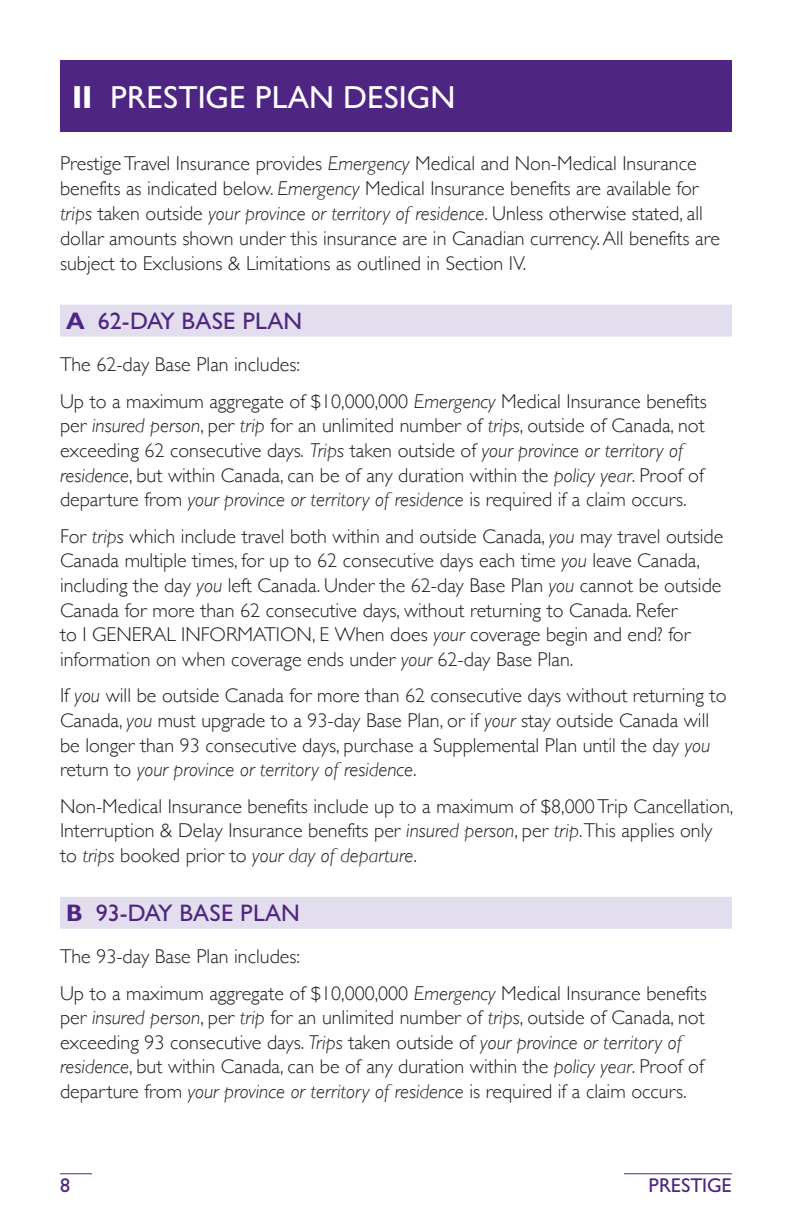
<style>
.page{position:relative;width:792px;height:1224px;background:#fff}
.page>*{position:absolute;margin:0;border:0;box-sizing:border-box;transform-origin:0 0}
.t1{font:500 32px "Gill Sans Nova";color:#fff}
.t2{font:500 24px "Gill Sans Nova";color:#4e2582}
.t3{font:300 20px/24.6px "Gill Sans";color:#231f20}
.t4{font:500 20px "Gill Sans Nova";letter-spacing:-.01em;color:#4e2582}
.s1{font-weight:700}
.s2{font-style:italic}
</style>
<div class="page">
<hr style="left:60px;top:1173px;width:32px;height:1px;background:#4e2582">
<hr style="left:624px;top:1173px;width:108px;height:1px;background:#4e2582">
<div style="left:60px;top:305px;width:672px;height:32px;background:#e3deed"></div>
<div style="left:60px;top:897px;width:672px;height:32px;background:#e3deed"></div>
<div style="left:60px;top:60px;width:672px;height:72px;background:#4e2582"></div>
<h1 class="t1" style="left:72px;top:77px;width:385px"><span class="s1">II</span> PRESTIGE PLAN DESIGN</h1>
<p class="t3" style="left:60px;top:150px;width:662px">Prestige Travel Insurance provides <span class="s2">Emergency</span> Medical and Non-Medical Insurance benefits as indicated below. <span class="s2">Emergency</span> Medical Insurance benefits are available for <span class="s2">trips</span> taken outside <span class="s2">your province or territory of residence</span>. Unless otherwise stated, all dollar amounts shown under this insurance are in Canadian currency. All benefits are subject to Exclusions &amp; Limitations as outlined in Section IV.</p>
<p class="t2" style="left:66px;top:306px;width:238px"><span class="s1">A</span> 62-DAY BASE PLAN</p>
<p class="t3" style="left:60px;top:345px;width:648px;line-height:36.6px">The 62-day Base Plan includes:<br>Up to a maximum aggregate of $10,000,000 <span class="s2">Emergency</span> Medical Insurance benefits</p>
<p class="t3" style="left:60px;top:413px;width:646px">per <span class="s2">insured person</span>, per <span class="s2">trip</span> for an unlimited number of <span class="s2">trips</span>, outside of Canada, not exceeding 62 consecutive days<span class="s2">. Trips</span> taken outside of <span class="s2">your province or territory of residence</span>, but within Canada, can be of any duration within the <span class="s2">policy year</span>. Proof of departure from <span class="s2">your province or territory of residence</span> is required if a claim occurs.</p>
<p class="t3" style="left:60px;top:523px;width:665px">For <span class="s2">trips</span> which include travel both within and outside Canada, <span class="s2">you</span> may travel outside Canada multiple times, for up to 62 consecutive days each time <span class="s2">you</span> leave Canada, including the day <span class="s2">you</span> left Canada. Under the 62-day Base Plan <span class="s2">you</span> cannot be outside Canada for more than 62 consecutive days, without returning to Canada. Refer<br>to I GENERAL INFORMATION, E When does <span class="s2">your</span> coverage begin and end? for information on when coverage ends under <span class="s2">your</span> 62-day Base Plan.</p>
<p class="t3" style="left:60px;top:683px;width:668px">If <span class="s2">you</span> will be outside Canada for more than 62 consecutive days without returning to Canada, <span class="s2">you</span> must upgrade to a 93-day Base Plan, or if <span class="s2">your</span> stay outside Canada will be longer than 93 consecutive days, purchase a Supplemental Plan until the day <span class="s2">you </span>return to <span class="s2">your province or territory of residence</span>.</p>
<p class="t3" style="left:60px;top:793px;width:675px">Non-Medical Insurance benefits include up to a maximum of $8,000 Trip Cancellation,<br>Interruption &amp; Delay Insurance benefits per <span class="s2">insured person</span>, per <span class="s2">trip</span>.This applies only to <span class="s2">trips</span> booked prior to <span class="s2">your day of departure</span>.</p>
<p class="t2" style="left:66px;top:898px;width:235px"><span class="s1">B</span> 93-DAY BASE PLAN</p>
<p class="t3" style="left:60px;top:938px;width:648px;line-height:36.4px">The 93-day Base Plan includes:<br>Up to a maximum aggregate of $10,000,000 <span class="s2">Emergency</span> Medical Insurance benefits</p>
<p class="t3" style="left:60px;top:1005px;width:646px">per <span class="s2">insured person</span>, per <span class="s2">trip</span> for an unlimited number of <span class="s2">trips</span>, outside of Canada, not exceeding 93 consecutive days. <span class="s2">Trips</span> taken outside of <span class="s2">your province or territory of residence</span>, but within Canada, can be of any duration within the <span class="s2">policy year</span>. Proof of departure from <span class="s2">your province or territory of residence</span> is required if a claim occurs.</p>
<p class="t4" style="left:60px;top:1173px;width:11px">8</p>
<p class="t4" style="left:649px;top:1173px;width:85px">PRESTIGE</p>
</div>
